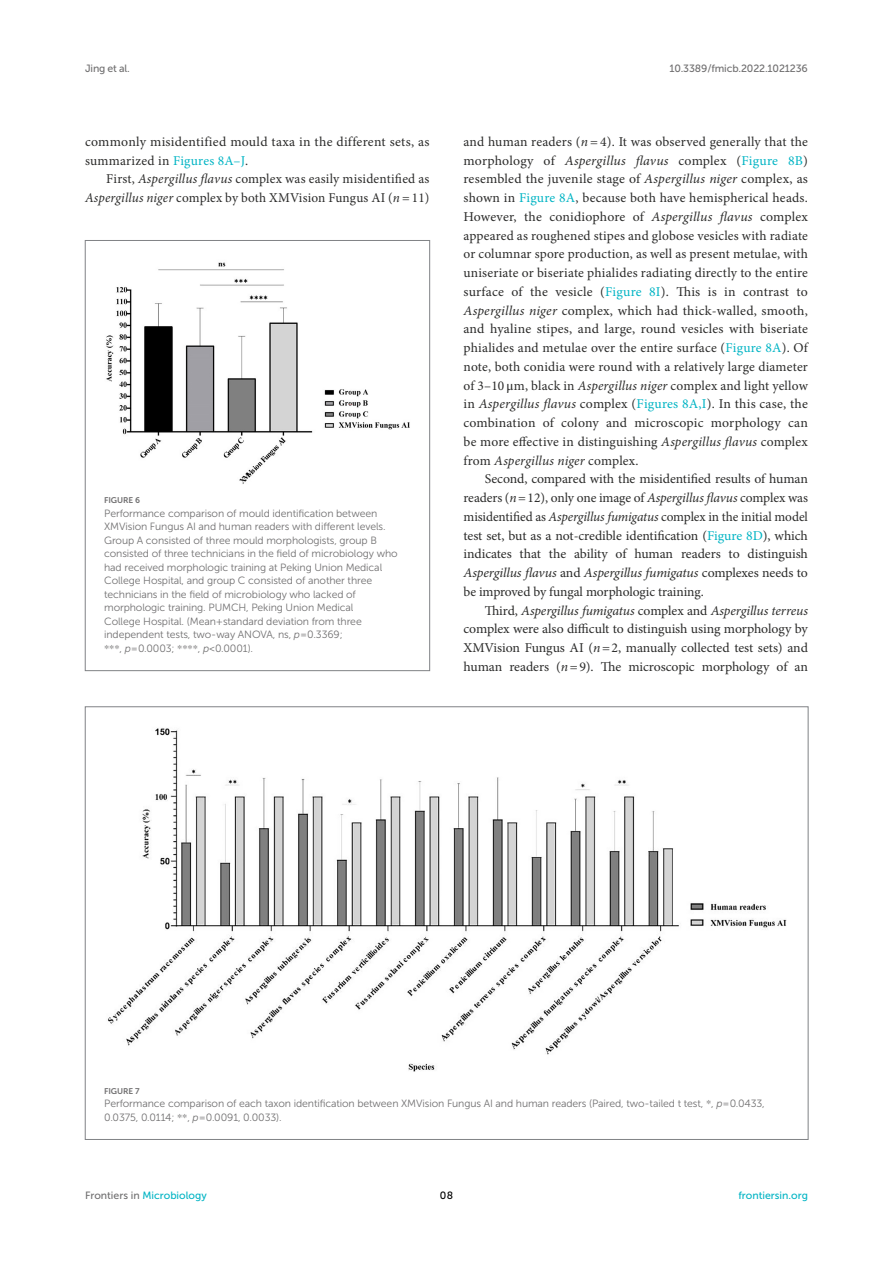
<style>
.page{position:relative;width:893px;height:1263px;background:#fff}
.page>*{position:absolute;margin:0;border:0;box-sizing:border-box;transform-origin:0 0}
.TEXT{font:13.5px/18.8px "Minion Pro";letter-spacing:.005em;color:#2b2b2a;text-align:justify}
.TEXT_FLUSH{font:13.5px/18.8px "Minion Pro";letter-spacing:.02em;color:#2b2b2a}
.FIG_LEG{font:10.5px/13.5px "Museo Sans 300";letter-spacing:-.01em;color:#706f70}
.t1{font:10.5px "Museo Sans 500";color:#00b4c4}
.t2{font:10.5px "Museo Sans 500";letter-spacing:-.015em;color:#706f70}
.t3{font:10.5px "Museo Sans 500";color:#000}
.FIG_HD{font:8.25px "Museo Sans 700";letter-spacing:-.01em;color:#706f70}
.s1{color:#00b4c4}
.s2{font-style:italic}
.s3{font-family:"STIX General"}
.s4{color:#706f70}
</style>
<div class="page">
<img style="left:106px;top:262px;width:304px;height:222px">
<div style="left:85px;top:240px;width:345px;height:431px;border:1px solid #808285"></div>
<img style="left:108px;top:728px;width:679px;height:344px">
<p class="t2" style="left:85px;top:63px;width:46px">Jing et al.</p>
<p class="t2" style="left:669px;top:63px;width:140px">10.3389/fmicb.2022.1021236</p>
<p class="TEXT_FLUSH" style="left:85px;top:132px;width:346px">commonly misidentified mould taxa in the different sets, as summarized in <span class="s1">Figures 8A–J</span>.</p>
<p class="TEXT" style="left:85px;top:170px;width:346px;text-align:right">First, <span class="s2">Aspergillus flavus</span> complex was easily misidentified as<br><span class="s2">Aspergillus niger</span> complex by both XMVision Fungus AI (<span class="s2">n</span> = 11)</p>
<p class="FIG_HD" style="left:104px;top:496px;width:37px">FIGURE 6</p>
<p class="FIG_LEG" style="left:104px;top:506px;width:295px">Performance comparison of mould identification between XMVision Fungus AI and human readers with different levels.<br>Group A consisted of three mould morphologists, group B consisted of three technicians in the field of microbiology who had received morphologic training at Peking Union Medical College Hospital, and group C consisted of another three technicians in the field of microbiology who lacked of morphologic training. PUMCH, Peking Union Medical<br>College Hospital. (Mean + standard deviation from three independent tests, two-way ANOVA, ns, <span class="s2">p</span> = 0.3369;<br><span class="s3">***</span>, <span class="s2">p</span> = 0.0003; <span class="s3">****</span>, <span class="s2">p</span> &lt; 0.0001).</p>
<p class="TEXT" style="left:463px;top:132px;width:346px">and human readers (<span class="s2">n</span> = 4). It was observed generally that the morphology of <span class="s2">Aspergillus flavus</span> complex (<span class="s1">Figure 8B</span>) resembled the juvenile stage of <span class="s2">Aspergillus niger</span> complex, as shown in <span class="s1">Figure 8A</span>, because both have hemispherical heads.<br>However, the conidiophore of <span class="s2">Aspergillus flavus</span> complex appeared as roughened stipes and globose vesicles with radiate or columnar spore production, as well as present metulae, with uniseriate or biseriate phialides radiating directly to the entire surface of the vesicle (<span class="s1">Figure 8I</span>). This is in contrast to <span class="s2">Aspergillus niger</span> complex, which had thick-walled, smooth, and hyaline stipes, and large, round vesicles with biseriate phialides and metulae over the entire surface (<span class="s1">Figure 8A</span>). Of note, both conidia were round with a relatively large diameter of 3–10 <span class="s3">μ</span>m, black in <span class="s2">Aspergillus niger</span> complex and light yellow in <span class="s2">Aspergillus flavus</span> complex (<span class="s1">Figures 8A,I</span>). In this case, the combination of colony and microscopic morphology can be more effective in distinguishing <span class="s2">Aspergillus flavus</span> complex from <span class="s2">Aspergillus niger</span> complex.</p>
<p class="TEXT" style="left:463px;top:470px;width:346px;text-indent:21px">Second, compared with the misidentified results of human readers (<span class="s2">n</span>=12), only one image of <span class="s2">Aspergillus flavus</span> complex was misidentified as <span class="s2">Aspergillus fumigatus</span> complex in the initial model test set, but as a not-credible identification (<span class="s1">Figure 8D</span>), which indicates that the ability of human readers to distinguish <span class="s2">Aspergillus flavus</span> and <span class="s2">Aspergillus fumigatus</span> complexes needs to be improved by fungal morphologic training.</p>
<p class="TEXT" style="left:463px;top:601px;width:346px;text-indent:21px">Third, <span class="s2">Aspergillus fumigatus</span> complex and <span class="s2">Aspergillus terreus </span>complex were also difficult to distinguish using morphology by XMVision Fungus AI (<span class="s2">n</span>=2, manually collected test sets) and human readers (<span class="s2">n</span>=9). The microscopic morphology of an</p>
<p class="FIG_HD" style="left:104px;top:1086px;width:37px">FIGURE 7</p>
<p class="FIG_LEG" style="left:104px;top:1097px;width:662px">Performance comparison of each taxon identification between XMVision Fungus AI and human readers (Paired, two-tailed t test, <span class="s3">*</span>, <span class="s2">p</span> = 0.0433,<br>0.0375, 0.0114; <span class="s3">**</span>, <span class="s2">p</span> = 0.0091, 0.0033).</p>
<p class="t1" style="left:85px;top:1190px;width:123px"><span class="s4">Frontiers in</span> Microbiology</p>
<p class="t3" style="left:440px;top:1190px;width:15px">08</p>
<p class="t1" style="left:738px;top:1190px;width:71px">frontiersin.org</p>
</div>
